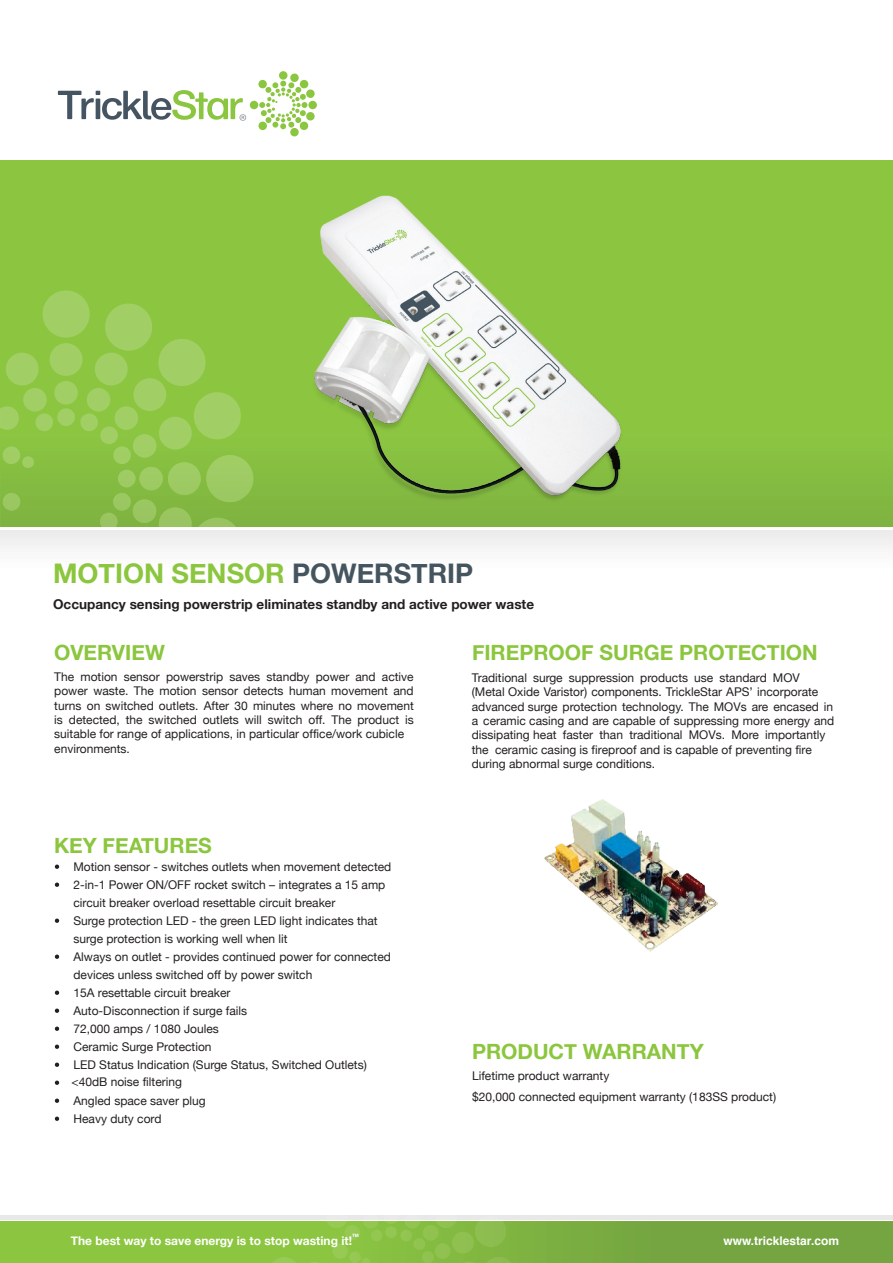
<style>
.page{position:relative;width:893px;height:1263px;background:#fff}
.page>*{position:absolute;margin:0;border:0;box-sizing:border-box;transform-origin:0 0}
.t1{font:700 27px "Helvetica Neue";color:#8bc63e}
.t2{font:700 21px "Helvetica Neue";color:#8bc63e}
.t3{font:700 13.5px "Helvetica Neue";color:#231f20}
.t4{font:12px/18px "Helvetica Neue";color:#231f20}
.t5{font:700 12px "Helvetica Neue";color:#fff}
.t6{font:700 12px "Helvetica";color:#fff}
.t7{font:700 4.5px "Helvetica Neue";color:#fff}
.s1{color:#45555f}
</style>
<div class="page">
<svg style="left:0;top:161px;width:893px;height:366px;background:#8ac341"></svg>
<div style="left:250px;top:101px;width:8px;height:8px;background:#8bc641;border-radius:50%"></div>
<svg style="left:258px;top:73px;width:57px;height:64px"></svg>
<svg style="left:58px;top:90px;width:188px;height:31px"></svg>
<div style="left:57px;top:408px;width:18px;height:18px;background:#a2cf65;border-radius:9px"></div>
<div style="left:54px;top:381px;width:24px;height:24px;background:#a2cf65;border-radius:12px"></div>
<div style="left:50px;top:343px;width:32px;height:33px;background:#a2cf65;border-radius:16px"></div>
<div style="left:43px;top:290px;width:47px;height:48px;background:#a2cf65;border-radius:24px"></div>
<svg style="left:99px;top:493px;width:84px;height:34px;background:#8cbd4f"></svg>
<div style="left:118px;top:470px;width:18px;height:17px;background:#9ecb63;border-radius:9px"></div>
<div style="left:139px;top:467px;width:24px;height:23px;background:#9ecb63;border-radius:12px"></div>
<div style="left:168px;top:462px;width:33px;height:33px;background:#9ecb63;border-radius:16px"></div>
<svg style="left:79px;top:303px;width:104px;height:161px;background:#95c950"></svg>
<svg style="left:1px;top:493px;width:21px;height:18px"></svg>
<svg style="left:1px;top:446px;width:34px;height:22px"></svg>
<svg style="left:0;top:353px;width:54px;height:78px;background:#96ca51"></svg>
<div style="left:0;top:530px;width:893px;height:83px;background:linear-gradient(to bottom,#f0f1f0,#fff)"></div>
<svg style="left:0;top:1215px;width:893px;height:48px;background:#8fbe57"></svg>
<svg style="left:55px;top:864px;width:4px;height:5px"></svg>
<svg style="left:55px;top:882px;width:4px;height:5px"></svg>
<svg style="left:55px;top:918px;width:4px;height:5px"></svg>
<svg style="left:55px;top:954px;width:4px;height:5px"></svg>
<svg style="left:55px;top:990px;width:4px;height:5px"></svg>
<svg style="left:55px;top:1008px;width:4px;height:5px"></svg>
<svg style="left:55px;top:1026px;width:4px;height:5px"></svg>
<svg style="left:55px;top:1044px;width:4px;height:5px"></svg>
<svg style="left:55px;top:1062px;width:4px;height:5px"></svg>
<svg style="left:55px;top:1080px;width:4px;height:5px"></svg>
<svg style="left:55px;top:1098px;width:4px;height:5px"></svg>
<svg style="left:55px;top:1116px;width:4px;height:5px"></svg>
<img style="left:544px;top:799px;width:174px;height:153px">
<img style="left:183px;top:168px;width:511px;height:382px">
<h1 class="t1" style="left:53px;top:552px;width:422px">MOTION SENSOR <span class="s1">POWERSTRIP</span></h1>
<p class="t3" style="left:53px;top:593px;width:482px">Occupancy sensing powerstrip eliminates standby and active power waste</p>
<h2 class="t2" style="left:54px;top:636px;width:112px">OVERVIEW</h2>
<h2 class="t2" style="left:472px;top:636px;width:347px">FIREPROOF SURGE PROTECTION</h2>
<p class="t4" style="left:54px;top:670px;width:361px;line-height:14.4px">The motion sensor powerstrip saves standby power and active power waste. The motion sensor detects human movement and turns on switched outlets. After 30 minutes where no movement is detected, the switched outlets will switch off. The product is suitable for range of applications, in particular office/work cubicle environments.</p>
<p class="t4" style="left:472px;top:671px;width:364px;line-height:14.4px">Traditional surge suppression products use standard MOV (Metal Oxide Varistor) components. TrickleStar APS’ incorporate advanced surge protection technology. The MOVs are encased in a ceramic casing and are capable of suppressing more energy and dissipating heat faster than traditional MOVs. More importantly the ceramic casing is fireproof and is capable of preventing fire during abnormal surge conditions.</p>
<h2 class="t2" style="left:54px;top:829px;width:159px">KEY FEATURES</h2>
<p class="t4" style="left:73px;top:858px;width:319px">Motion sensor - switches outlets when movement detected 2-in-1 Power ON/OFF rocket switch – integrates a 15 amp circuit breaker overload resettable circuit breaker<br>Surge protection LED - the green LED light indicates that surge protection is working well when lit<br>Always on outlet - provides continued power for connected devices unless switched off by power switch<br>15A resettable circuit breaker<br>Auto-Disconnection if surge fails<br>72,000 amps / 1080 Joules<br>Ceramic Surge Protection<br>LED Status Indication (Surge Status, Switched Outlets)</p>
<p class="t4" style="left:73px;top:1092px;width:134px">Angled space saver plug</p>
<p class="t4" style="left:72px;top:1074px;width:112px">&lt;40dB noise filtering</p>
<p class="t4" style="left:73px;top:1110px;width:90px">Heavy duty cord</p>
<h2 class="t2" style="left:472px;top:1035px;width:233px">PRODUCT WARRANTY</h2>
<p class="t4" style="left:472px;top:1066px;width:306px;line-height:21px">Lifetime product warranty<br>$20,000 connected equipment warranty (183SS product)</p>
<p class="t7" style="left:352px;top:1232px;width:8px">TM</p>
<p class="t5" style="left:71px;top:1231px;width:283px">The best way to save energy is to stop wasting it!</p>
<p class="t6" style="left:723px;top:1231px;width:117px">www.tricklestar.com</p>
</div>
